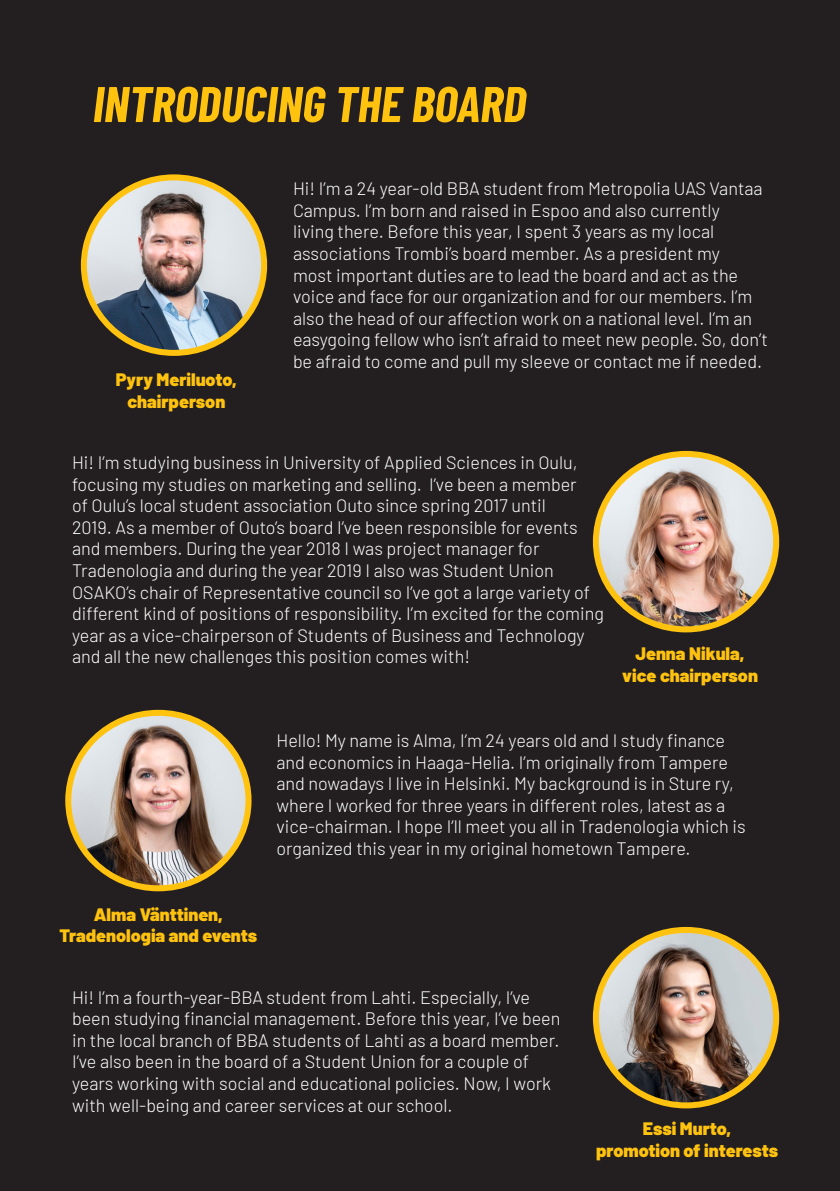
<style>
.page{position:relative;width:840px;height:1191px;background:#fff}
.page>*{position:absolute;margin:0;border:0;box-sizing:border-box;transform-origin:0 0}
.t1{font:italic 700 50px "Barlow Condensed";color:#ffc20e}
.t2{font:300 18px/21.6px "Barlow";color:#fff}
.t3{font:900 18px/21.6px "Barlow";color:#ffc20e;text-align:center}
</style>
<div class="page">
<div style="left:0;top:0;width:839px;height:1191px;background:#231f20"></div>
<img style="left:84px;top:181px;width:180px;height:172px">
<div style="left:81px;top:174px;width:186px;height:182px;border:6px solid #ffc20e;border-radius:50%"></div>
<img style="left:68px;top:713px;width:180px;height:175px">
<div style="left:65px;top:710px;width:186px;height:181px;border:6px solid #ffc20e;border-radius:50%"></div>
<img style="left:599px;top:454px;width:176px;height:175px">
<div style="left:592px;top:451px;width:186px;height:181px;border:6px solid #ffc20e;border-radius:50%"></div>
<img style="left:599px;top:930px;width:176px;height:175px">
<div style="left:592px;top:927px;width:186px;height:181px;border:6px solid #ffc20e;border-radius:50%"></div>
<p class="t1" style="left:93px;top:69px;width:435px">INTRODUCING THE BOARD</p>
<p class="t3" style="left:116px;top:368px;width:122px">Pyry Meriluoto, chairperson</p>
<p class="t2" style="left:293px;top:176px;width:476px">Hi! I’m a 24 year-old BBA student from Metropolia UAS Vantaa Campus. I’m born and raised in Espoo and also currently<br>living there. Before this year, I spent 3 years as my local associations Trombi’s board member. As a president my<br>most important duties are to lead the board and act as the voice and face for our organization and for our members. I’m also the head of our affection work on a national level. I’m an easygoing fellow who isn’t afraid to meet new people. So, don’t be afraid to come and pull my sleeve or contact me if needed.</p>
<p class="t2" style="left:72px;top:450px;width:533px">Hi! I’m studying business in University of Applied Sciences in Oulu, focusing my studies on marketing and selling. I’ve been a member<br>of Oulu’s local student association Outo since spring 2017 until<br>2019. As a member of Outo’s board I’ve been responsible for events and members. During the year 2018 I was project manager for Tradenologia and during the year 2019 I also was Student Union OSAKO’s chair of Representative council so I’ve got a large variety of different kind of positions of responsibility. I’m excited for the coming year as a vice-chairperson of Students of Business and Technology and all the new challenges this position comes with!</p>
<p class="t3" style="left:635px;top:642px;width:111px">Jenna Nikula,</p>
<p class="t3" style="left:622px;top:663px;width:137px">vice chairperson</p>
<p class="t3" style="left:59px;top:902px;width:199px">Alma Vänttinen,<br>Tradenologia and events</p>
<p class="t2" style="left:276px;top:728px;width:470px">Hello! My name is Alma, I’m 24 years old and I study finance and economics in Haaga-Helia. I’m originally from Tampere and nowadays I live in Helsinki. My background is in Sture ry, where I worked for three years in different roles, latest as a vice-chairman. I hope I’ll meet you all in Tradenologia which is organized this year in my original hometown Tampere.</p>
<p class="t2" style="left:72px;top:985px;width:489px">Hi! I’m a fourth-year-BBA student from Lahti. Especially, I’ve been studying financial management. Before this year, I’ve been in the local branch of BBA students of Lahti as a board member.<br>I’ve also been in the board of a Student Union for a couple of years working with social and educational policies. Now, I work with well-being and career services at our school.</p>
<p class="t3" style="left:642px;top:1116px;width:90px">Essi Murto,</p>
<p class="t3" style="left:595px;top:1138px;width:183px">promotion of interests</p>
</div>
